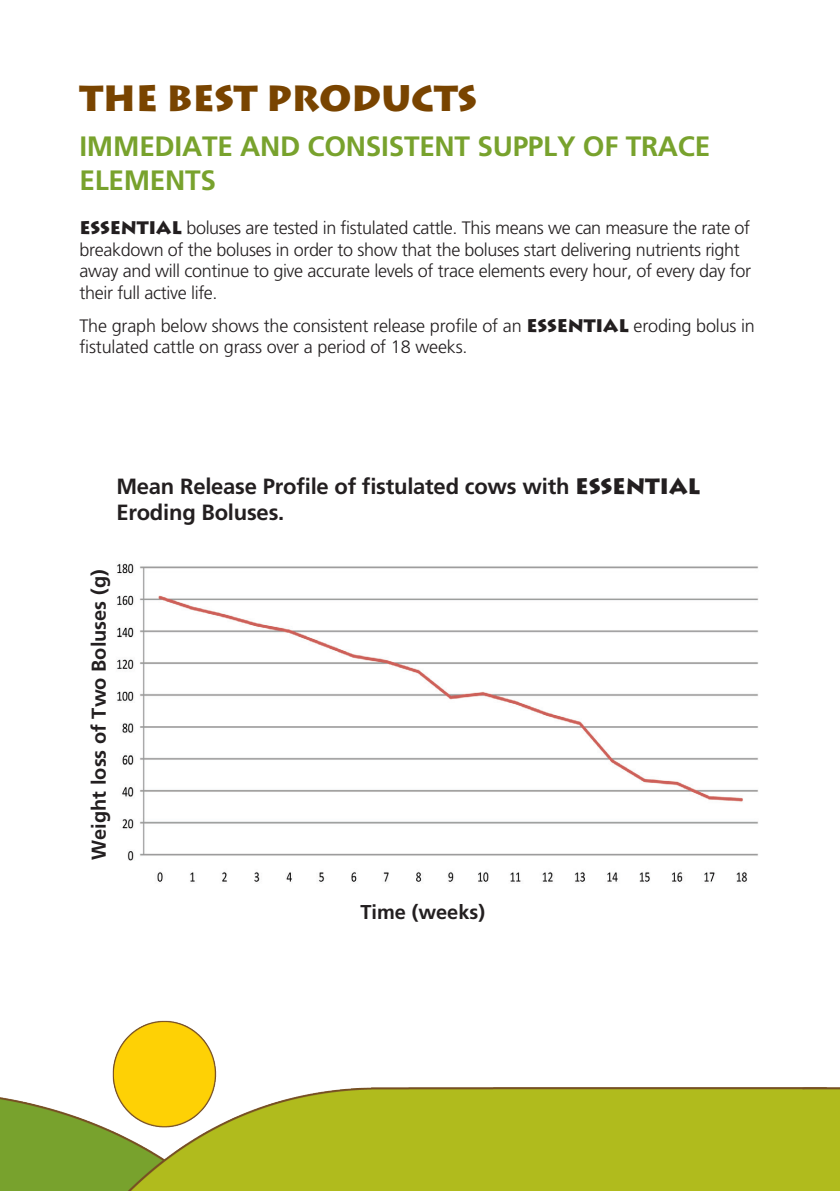
<style>
.page{position:relative;width:840px;height:1191px;background:#fff}
.page>*{position:absolute;margin:0;border:0;box-sizing:border-box;transform-origin:0 0}
.t1{font:900 36px "Lithos Pro";letter-spacing:-.01em;color:#794400}
.t2{font:700 28px/33.6px "Frutiger LT Std";letter-spacing:-.01em;color:#78a22d}
.t3{font:700 22px/26.4px "Frutiger LT Std";letter-spacing:-.01em;color:#231f20}
.t4{font:700 20px "Frutiger LT Std";color:#231f20}
.t5{font:300 18px/21.6px "Frutiger LT Std";letter-spacing:-.02em;color:#231f20}
.s1{font-family:"Lithos Pro";font-weight:900}
</style>
<div class="page">
<img style="left:0;top:1020px;width:839px;height:171px">
<img style="left:117px;top:563px;width:641px;height:319px">
<p class="t1" style="left:79px;top:76px;width:399px">THE BEST PRODUCTS</p>
<p class="t2" style="left:79px;top:130px;width:632px">IMMEDIATE AND CONSISTENT SUPPLY OF TRACE<br>ELEMENTS</p>
<p class="t5" style="left:79px;top:217px;width:672px"><span class="s1">ESSENTIAL</span> boluses are tested in fistulated cattle. This means we can measure the rate of breakdown of the boluses in order to show that the boluses start delivering nutrients right away and will continue to give accurate levels of trace elements every hour, of every day for their full active life.</p>
<p class="t5" style="left:79px;top:315px;width:676px">The graph below shows the consistent release profile of an <span class="s1">ESSENTIAL</span> eroding bolus in fistulated cattle on grass over a period of 18 weeks.</p>
<p class="t3" style="left:116px;top:473px;width:585px">Mean Release Profile of fistulated cows with <span class="s1">ESSENTIAL<br></span>Eroding Boluses.</p>
<p class="t4" style="left:87px;top:859px;width:291px;rotate:-90deg">Weight loss of Two Boluses (g)</p>
<p class="t4" style="left:360px;top:900px;width:126px">Time (weeks)</p>
</div>
